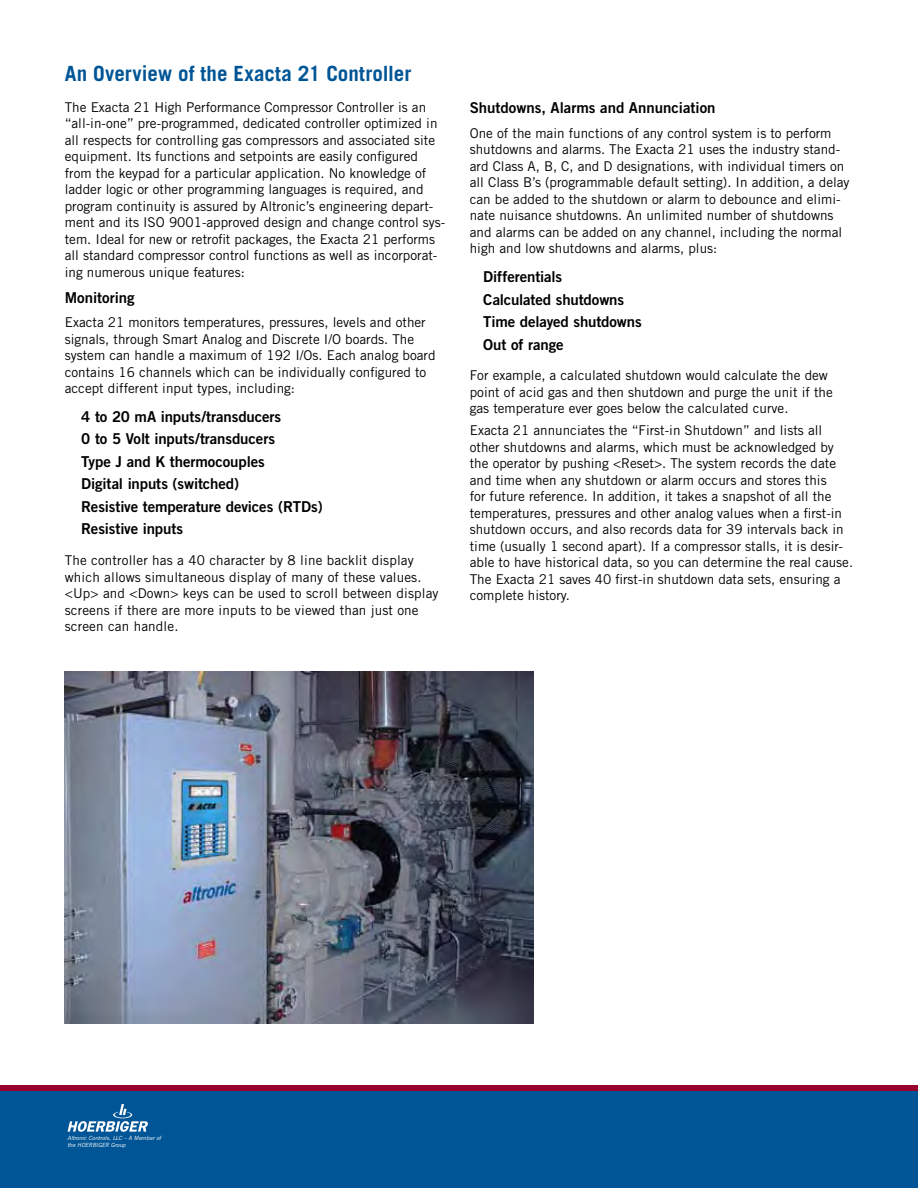
<style>
.page{position:relative;width:918px;height:1188px;background:#fff}
.page>*{position:absolute;margin:0;border:0;box-sizing:border-box;transform-origin:0 0}
.t1{font:700 21px "Trade Gothic";letter-spacing:.005em;color:#005596}
.t2{font:15px/22.5px "Trade Gothic Bold Two";letter-spacing:-.005em;color:#000}
.t3{font:13.5px/16.5px "Trade Gothic";color:#000}
.t4{font:italic 5.7px/6.8px "Trade Gothic";color:#fff}
</style>
<div class="page">
<div style="left:0;top:1091px;width:918px;height:97px;background:#005596"></div>
<div style="left:0;top:1085px;width:918px;height:6px;background:#98002e"></div>
<svg style="left:68px;top:1104px;width:80px;height:28px"></svg>
<img style="left:65px;top:671px;width:469px;height:352px">
<h1 class="t1" style="left:65px;top:61px;width:348px">An Overview of the Exacta 21 Controller</h1>
<p class="t3" style="left:65px;top:99px;width:382px">The Exacta 21 High Performance Compressor Controller is an “all-in-one” pre-programmed, dedicated controller optimized in all respects for controlling gas compressors and associated site equipment. Its functions and setpoints are easily configured from the keypad for a particular application. No knowledge of ladder logic or other programming languages is required, and program continuity is assured by Altronic’s engineering depart&shy;ment and its ISO 9001-approved design and change control sys&shy;tem. Ideal for new or retrofit packages, the Exacta 21 performs all standard compressor control functions as well as incorporat&shy;ing numerous unique features:</p>
<p class="t2" style="left:65px;top:286px;width:72px">Monitoring</p>
<p class="t3" style="left:65px;top:314px;width:372px">Exacta 21 monitors temperatures, pressures, levels and other signals, through Smart Analog and Discrete I/O boards. The system can handle a maximum of 192 I/Os. Each analog board contains 16 channels which can be individually configured to accept different input types, including:</p>
<p class="t2" style="left:81px;top:405px;width:243px">4 to 20 mA inputs/transducers<br>0 to 5 Volt inputs/transducers<br>Type J and K thermocouples<br>Digital inputs (switched)<br>Resistive temperature devices (RTDs)<br>Resistive inputs</p>
<p class="t3" style="left:65px;top:552px;width:375px">The controller has a 40 character by 8 line backlit display which allows simultaneous display of many of these values. &lt;Up&gt; and &lt;Down&gt; keys can be used to scroll between display screens if there are more inputs to be viewed than just one screen can handle.</p>
<p class="t2" style="left:470px;top:97px;width:247px">Shutdowns, Alarms and Annunciation</p>
<p class="t3" style="left:470px;top:125px;width:381px">One of the main functions of any control system is to perform shutdowns and alarms. The Exacta 21 uses the industry stand&shy;ard Class A, B, C, and D designations, with individual timers on all Class B’s (programmable default setting). In addition, a delay can be added to the shutdown or alarm to debounce and elimi&shy;nate nuisance shutdowns. An unlimited number of shutdowns and alarms can be added on any channel, including the normal high and low shutdowns and alarms, plus:</p>
<p class="t2" style="left:483px;top:265px;width:160px">Differentials<br>Calculated shutdowns<br>Time delayed shutdowns<br>Out of range</p>
<p class="t3" style="left:470px;top:367px;width:364px">For example, a calculated shutdown would calculate the dew point of acid gas and then shutdown and purge the unit if the gas temperature ever goes below the calculated curve.</p>
<p class="t3" style="left:470px;top:422px;width:385px">Exacta 21 annunciates the “First-in Shutdown” and lists all other shutdowns and alarms, which must be acknowledged by the operator by pushing &lt;Reset&gt;. The system records the date and time when any shutdown or alarm occurs and stores this<br>for future reference. In addition, it takes a snapshot of all the temperatures, pressures and other analog values when a first-in shutdown occurs, and also records data for 39 intervals back in time (usually 1 second apart). If a compressor stalls, it is desir&shy;able to have historical data, so you can determine the real cause.<br>The Exacta 21 saves 40 first-in shutdown data sets, ensuring a complete history.</p>
<p class="t4" style="left:68px;top:1134px;width:95px">Altronic Controls, LLC – A Member of the HOERBIGER Group</p>
</div>
